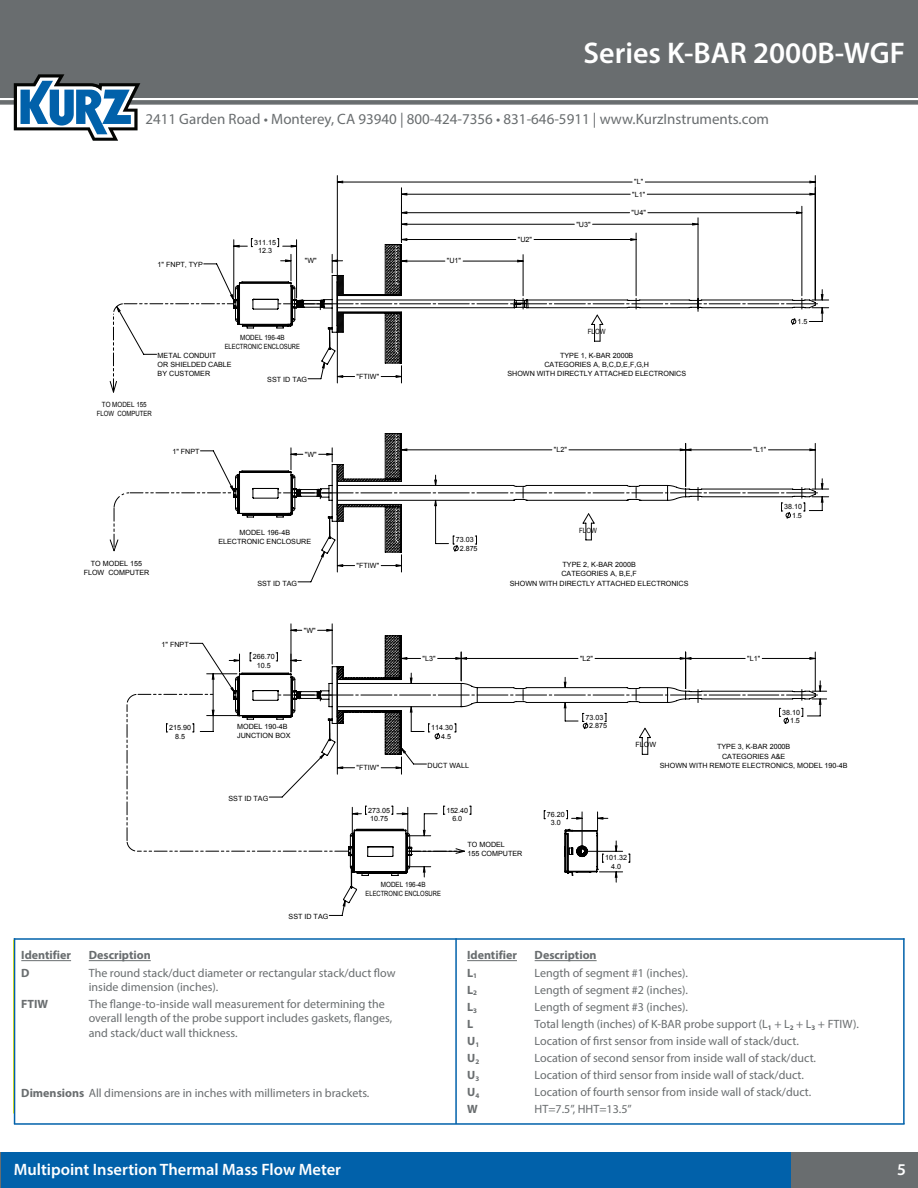
<style>
.page{position:relative;width:918px;height:1188px;background:#fff}
.page>*{position:absolute;margin:0;border:0;box-sizing:border-box;transform-origin:0 0}
.Header_productName_w{font:600 30px "Myriad Pro";color:#fff}
.t1{font:600 16.5px "Myriad Pro";color:#fff}
.t2{font:15px "Myriad Pro";color:#696d6f}
.Figure_keytable{font:12px/14.4px "Myriad Pro";color:#696d6f}
.Figure_keytable-2{font:700 12px "Myriad Pro";color:#696d6f}
.t3{font:7.2px/8.4px "Arial";color:#000;text-align:center}
.t4{font:7.2px/9.1px "Arial";color:#000;text-align:center;scale:.88 1}
.t5{font:7.2px/9.1px "Arial";color:#000;text-align:center;scale:.87 1}
.t6{font:7.2px "Arial";color:#000;scale:.86 1}
.s1{font-weight:700}
</style>
<div class="page">
<div style="left:0;top:0;width:918px;height:97px;background:#696d6f"></div>
<div style="left:0;top:1152px;width:791px;height:36px;background:#0161aa"></div>
<div style="left:791px;top:1152px;width:127px;height:36px;background:#696d6f"></div>
<hr style="left:0;top:1152px;width:1px;height:36px;background:#696d6f">
<svg style="left:0;top:74px;width:918px;height:67px"></svg>
<hr style="left:21px;top:960px;width:50px;height:1px;background:#696d6f">
<hr style="left:89px;top:960px;width:62px;height:1px;background:#696d6f">
<hr style="left:467px;top:960px;width:50px;height:1px;background:#696d6f">
<hr style="left:535px;top:960px;width:62px;height:1px;background:#696d6f">
<hr style="left:14px;top:938px;width:890px;height:2px;background:#0161aa">
<hr style="left:13px;top:940px;width:2px;height:173px;background:#fff101">
<hr style="left:903px;top:938px;width:2px;height:186px;background:#0161aa">
<hr style="left:14px;top:938px;width:1px;height:186px;background:#0161aa">
<hr style="left:455px;top:938px;width:2px;height:186px;background:#0161aa">
<hr style="left:14px;top:1123px;width:891px;height:2px;background:#0161aa">
<svg style="left:110px;top:498px;width:7px;height:53px"></svg>
<svg style="left:110px;top:305px;width:7px;height:87px"></svg>
<svg style="left:234px;top:238px;width:19px;height:7px"></svg>
<svg style="left:337px;top:181px;width:478px;height:57px"></svg>
<svg style="left:234px;top:470px;width:43px;height:48px"></svg>
<svg style="left:234px;top:275px;width:43px;height:54px"></svg>
<svg style="left:277px;top:238px;width:552px;height:344px"></svg>
<svg style="left:127px;top:630px;width:700px;height:273px"></svg>
<p class="Header_productName_w" style="left:584px;top:34px;width:323px">Series K-BAR 2000B-WGF</p>
<p class="t2" style="left:145px;top:110px;width:625px">2411 Garden Road • Monterey, CA 93940 | 800-424-7356 • 831-646-5911 | www.KurzInstruments.com</p>
<p class="t3" style="left:634px;top:178px;width:11px">"L"</p>
<p class="t3" style="left:632px;top:190px;width:15px">"L1"</p>
<p class="t3" style="left:158px;top:261px;width:47px">1" FNPT, TYP</p>
<p class="t3" style="left:254px;top:238px;width:23px">311.15<br>12.3</p>
<p class="t3" style="left:305px;top:256px;width:13px">"W"</p>
<p class="t3" style="left:447px;top:257px;width:16px">"U1"</p>
<p class="t3" style="left:518px;top:235px;width:16px">"U2"</p>
<p class="t3" style="left:576px;top:220px;width:16px">"U3"</p>
<p class="t3" style="left:632px;top:208px;width:16px">"U4"</p>
<p class="t3" style="left:797px;top:317px;width:11px">1.5</p>
<p class="t4" style="left:225px;top:332px;width:87px">MODEL 196-4B<br>ELECTRONIC ENCLOSURE</p>
<p class="t3" style="left:267px;top:376px;width:41px">SST ID TAG</p>
<p class="t3" style="left:158px;top:351px;width:76px;line-height:9.1px;text-align:left">METAL CONDUIT<br>OR SHIELDED CABLE<br>BY CUSTOMER</p>
<p class="t3" style="left:357px;top:372px;width:24px">"FTIW"</p>
<p class="t6" style="left:588px;top:327px;width:22px">FLOW</p>
<p class="t3" style="left:507px;top:351px;width:180px;line-height:9.1px">TYPE 1, K-BAR 2000B<br>CATEGORIES A, B,C,D,E,F,G,H<br>SHOWN WITH DIRECTLY ATTACHED ELECTRONICS</p>
<p class="t5" style="left:97px;top:400px;width:65px">TO MODEL 155<br>FLOW COMPUTER</p>
<p class="t3" style="left:172px;top:448px;width:29px">1" FNPT</p>
<p class="t3" style="left:305px;top:450px;width:13px">"W"</p>
<p class="t3" style="left:554px;top:446px;width:15px">"L2"</p>
<p class="t3" style="left:753px;top:446px;width:15px">"L1"</p>
<p class="t6" style="left:579px;top:525px;width:22px">FLOW</p>
<p class="t3" style="left:218px;top:528px;width:94px;line-height:9.1px">MODEL 196-4B<br>ELECTRONIC ENCLOSURE</p>
<p class="t3" style="left:257px;top:579px;width:41px">SST ID TAG</p>
<p class="t3" style="left:456px;top:536px;width:23px">73.03<br>2.875</p>
<p class="t3" style="left:84px;top:559px;width:67px;line-height:9.1px">TO MODEL 155<br>FLOW COMPUTER</p>
<p class="t3" style="left:510px;top:560px;width:180px;line-height:9.1px">TYPE 2, K-BAR 2000B<br>CATEGORIES A, B,E,F<br>SHOWN WITH DIRECTLY ATTACHED ELECTRONICS</p>
<p class="t3" style="left:357px;top:561px;width:24px">"FTIW"</p>
<p class="t3" style="left:162px;top:640px;width:29px">1" FNPT</p>
<p class="t3" style="left:169px;top:724px;width:23px">215.90<br>8.5</p>
<p class="t3" style="left:253px;top:653px;width:23px">266.70<br>10.5</p>
<p class="t3" style="left:304px;top:626px;width:13px">"W"</p>
<p class="t3" style="left:237px;top:722px;width:55px;line-height:9.1px;text-align:left">MODEL 190-4B<br>JUNCTION BOX</p>
<p class="t3" style="left:423px;top:654px;width:15px">"L3"</p>
<p class="t3" style="left:441px;top:724px;width:14px;text-align:left;text-indent:-10px">114.30<br>4.5</p>
<p class="t3" style="left:580px;top:654px;width:15px">"L2"</p>
<p class="t3" style="left:747px;top:654px;width:15px">"L1"</p>
<p class="t3" style="left:585px;top:713px;width:23px">73.03<br>2.875</p>
<p class="t3" style="left:784px;top:503px;width:19px;text-align:right">38.10<br>1.5</p>
<p class="t3" style="left:782px;top:708px;width:19px;text-align:right">38.10<br>1.5</p>
<p class="t3" style="left:228px;top:794px;width:41px">SST ID TAG</p>
<p class="t3" style="left:289px;top:913px;width:41px">SST ID TAG</p>
<p class="t3" style="left:357px;top:763px;width:24px">"FTIW"</p>
<p class="t3" style="left:428px;top:761px;width:43px">DUCT WALL</p>
<p class="t3" style="left:368px;top:806px;width:23px;text-align:left">273.05<br>10.75</p>
<p class="t3" style="left:446px;top:806px;width:23px">152.40<br>6.0</p>
<p class="t4" style="left:366px;top:880px;width:87px">MODEL 196-4B<br>ELECTRONIC ENCLOSURE</p>
<p class="t3" style="left:468px;top:840px;width:56px;line-height:9.1px;text-align:left">TO MODEL<br>155 COMPUTER</p>
<p class="t3" style="left:547px;top:810px;width:19px">76.20<br>3.0</p>
<p class="t3" style="left:636px;top:741px;width:22px">FLOW</p>
<p class="t3" style="left:660px;top:742px;width:189px;line-height:9.1px">TYPE 3, K-BAR 2000B<br>CATEGORIES A&amp;E<br>SHOWN WITH REMOTE ELECTRONICS, MODEL 190-4B</p>
<p class="t3" style="left:605px;top:854px;width:23px">101.32<br>4.0</p>
<p class="Figure_keytable-2" style="left:21px;top:948px;width:51px">Identifier</p>
<p class="Figure_keytable-2" style="left:89px;top:948px;width:63px">Description</p>
<p class="Figure_keytable-2" style="left:21px;top:965px;width:10px">D</p>
<p class="Figure_keytable" style="left:89px;top:965px;width:308px">The round stack/duct diameter or rectangular stack/duct flow inside dimension (inches).</p>
<p class="Figure_keytable-2" style="left:21px;top:996px;width:28px">FTIW</p>
<p class="Figure_keytable" style="left:89px;top:997px;width:305px">The flange-to-inside wall measurement for determining the overall length of the probe support includes gaskets, flanges, and stack/duct wall thickness.</p>
<p class="Figure_keytable" style="left:21px;top:1086px;width:350px"><span class="s1">Dimensions</span> All dimensions are in inches with millimeters in brackets.</p>
<h2 class="t1" style="left:14px;top:1158px;width:329px">Multipoint Insertion Thermal Mass Flow Meter</h2>
<p class="Figure_keytable-2" style="left:467px;top:948px;width:51px">Identifier</p>
<p class="Figure_keytable-2" style="left:535px;top:948px;width:63px">Description</p>
<p class="Figure_keytable-2" style="left:467px;top:965px;width:12px">L<sub>1</sub></p>
<p class="Figure_keytable" style="left:535px;top:965px;width:155px">Length of segment #1 (inches).</p>
<p class="Figure_keytable-2" style="left:467px;top:982px;width:12px">L<sub>2</sub></p>
<p class="Figure_keytable" style="left:535px;top:982px;width:155px">Length of segment #2 (inches).</p>
<p class="Figure_keytable-2" style="left:467px;top:999px;width:12px">L<sub>3</sub></p>
<p class="Figure_keytable" style="left:535px;top:999px;width:155px">Length of segment #3 (inches).</p>
<p class="Figure_keytable-2" style="left:467px;top:1016px;width:8px">L</p>
<p class="Figure_keytable" style="left:535px;top:1016px;width:326px">Total length (inches) of K-BAR probe support (L<sub>1</sub> + L<sub>2</sub> + L<sub>3</sub> + FTIW).</p>
<p class="Figure_keytable-2" style="left:467px;top:1033px;width:14px">U<sub>1</sub></p>
<p class="Figure_keytable" style="left:535px;top:1034px;width:266px">Location of first sensor from inside wall of stack/duct.</p>
<p class="Figure_keytable-2" style="left:467px;top:1050px;width:14px">U<sub>2</sub></p>
<p class="Figure_keytable" style="left:535px;top:1051px;width:283px">Location of second sensor from inside wall of stack/duct.</p>
<p class="Figure_keytable-2" style="left:467px;top:1067px;width:14px">U<sub>3</sub></p>
<p class="Figure_keytable" style="left:535px;top:1068px;width:271px">Location of third sensor from inside wall of stack/duct.</p>
<p class="Figure_keytable-2" style="left:467px;top:1084px;width:14px">U<sub>4</sub></p>
<p class="Figure_keytable" style="left:535px;top:1085px;width:278px">Location of fourth sensor from inside wall of stack/duct.</p>
<p class="Figure_keytable-2" style="left:467px;top:1101px;width:12px">W</p>
<p class="Figure_keytable" style="left:535px;top:1102px;width:99px">HT=7.5”, HHT=13.5”</p>
<h2 class="t1" style="left:897px;top:1158px;width:10px">5</h2>
</div>
